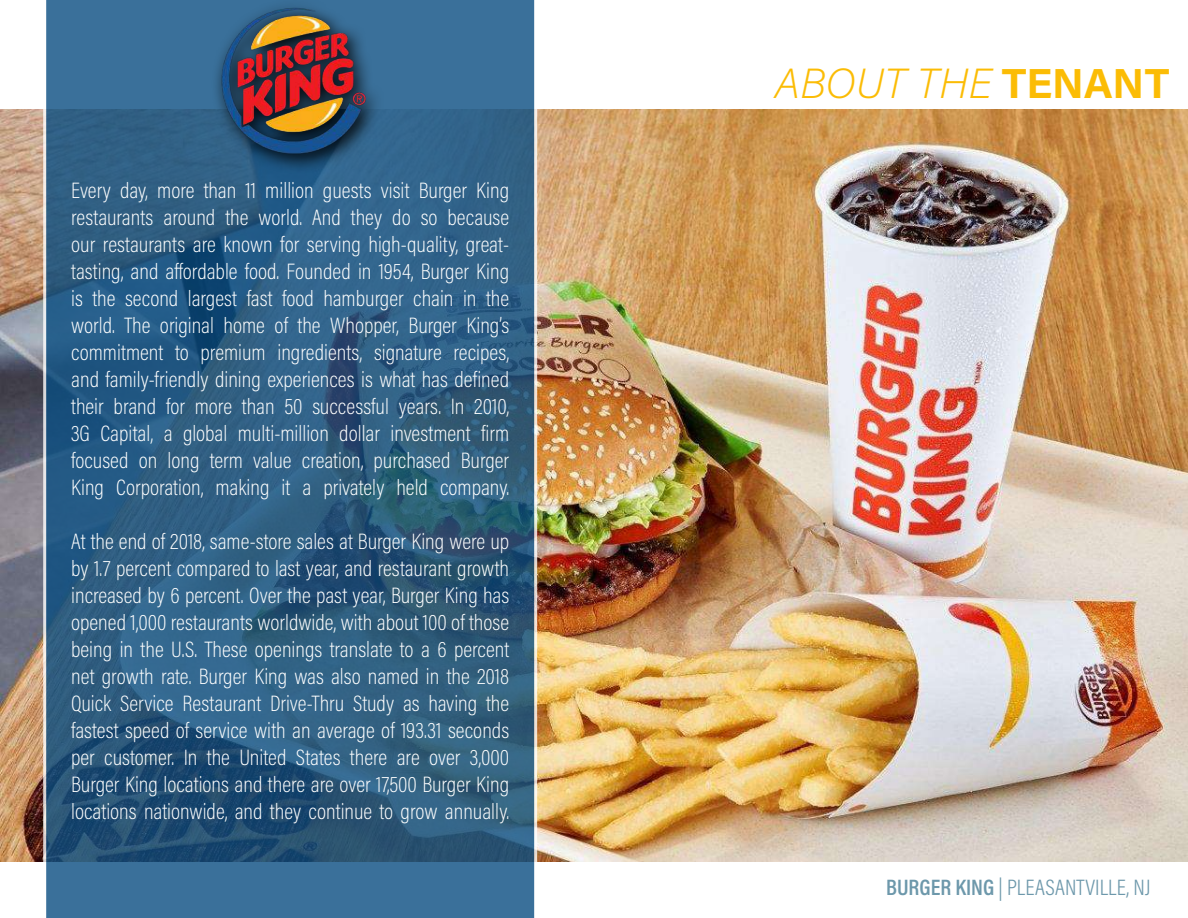
<style>
.page{position:relative;width:1188px;height:918px;background:#fff}
.page>*{position:absolute;margin:0;border:0;box-sizing:border-box;transform-origin:0 0}
.t1{font:italic 200 42px "Acumin Pro";letter-spacing:.01em;color:#fbbc05}
.t2{font:200 22.5px/27px "Acumin Pro Cond";color:#fff;text-align:justify}
.t3{font:300 22.5px "Acumin Pro Cond";letter-spacing:.005em;color:#6d98ab}
.s1{font-weight:700;font-style:normal}
.s2{font-weight:600}
</style>
<div class="page">
<img style="left:0;top:109px;width:1188px;height:753px">
<svg style="left:43px;top:0;width:494px;height:918px;background:#306084"></svg>
<svg style="left:211px;top:0;width:173px;height:174px;background:#31648c"></svg>
<img style="left:220px;top:8px;width:147px;height:147px">
<p class="t2" style="left:71px;top:177px;width:440px">Every day, more than 11 million guests visit Burger King restaurants around the world. And they do so because our restaurants are known for serving high-quality, great&shy;tasting, and affordable food. Founded in 1954, Burger King is the second largest fast food hamburger chain in the world. The original home of the Whopper, Burger King’s commitment to premium ingredients, signature recipes, and family-friendly dining experiences is what has defined their brand for more than 50 successful years. In 2010, 3G Capital, a global multi-million dollar investment firm focused on long term value creation, purchased Burger King Corporation, making it a privately held company.</p>
<p class="t2" style="left:71px;top:528px;width:440px">At the end of 2018, same-store sales at Burger King were up by 1.7 percent compared to last year, and restaurant growth increased by 6 percent. Over the past year, Burger King has opened 1,000 restaurants worldwide, with about 100 of those being in the U.S. These openings translate to a 6 percent net growth rate. Burger King was also named in the 2018<br>Quick Service Restaurant Drive-Thru Study as having the fastest speed of service with an average of 193.31 seconds per customer. In the United States there are over 3,000<br>Burger King locations and there are over 17,500 Burger King locations nationwide, and they continue to grow annually.</p>
<h1 class="t1" style="left:774px;top:55px;width:397px">ABOUT THE <span class="s1">TENANT</span></h1>
<p class="t3" style="left:886px;top:872px;width:266px"><span class="s2">BURGER KING</span> | PLEASANTVILLE, NJ</p>
</div>
